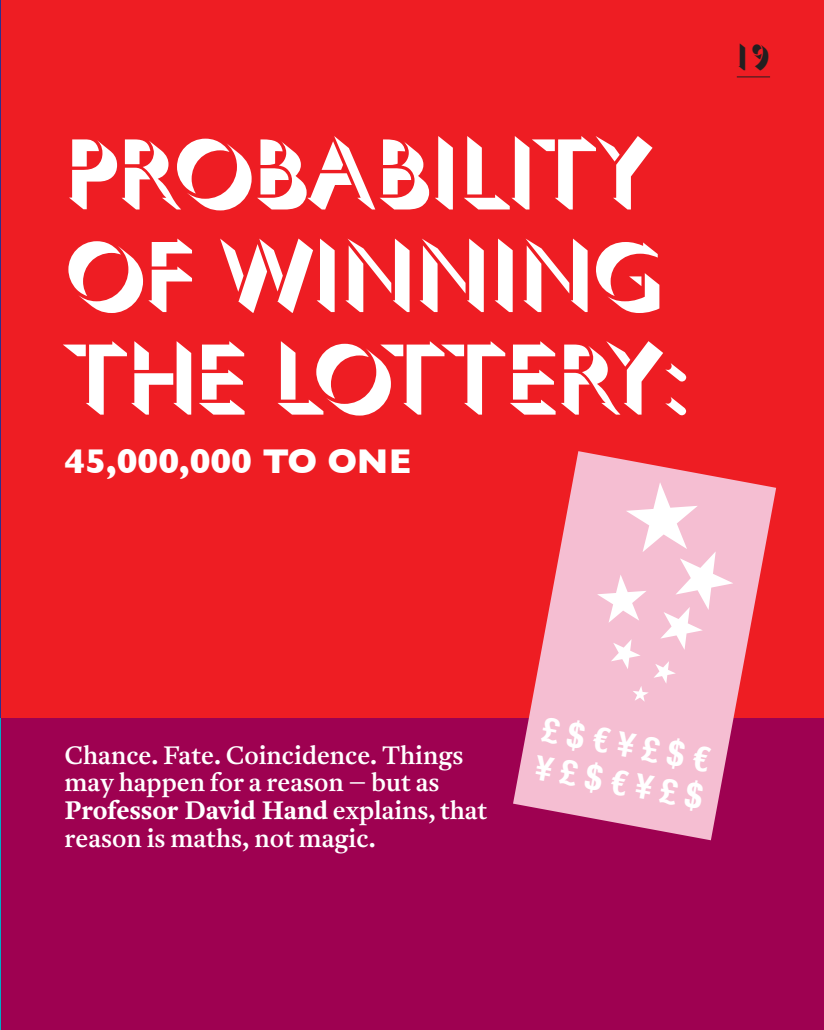
<style>
.page{position:relative;width:824px;height:1030px;background:#fff}
.page>*{position:absolute;margin:0;border:0;box-sizing:border-box;transform-origin:0 0}
.t1{font:300 97.5px/102.5px "Gill Sans Shadowed MT Std";letter-spacing:-.03em;color:#fff}
.t2{font:300 35.62px "Gill Sans Shadowed MT Std";color:#231f20}
.t3{font:700 condensed 35.25px/38.1px "Helvetica Neue";color:#fff}
.t4{font:700 35px "Gill Sans";color:#fff}
.t5{font:500 25px/27.5px "Antwerp";color:#fff}
.s1{font-weight:700}
</style>
<div class="page">
<div style="left:1px;top:0;width:823px;height:1029px;background:#ee1d23"></div>
<hr style="left:736px;top:76px;width:34px;height:1px;background:#231f20">
<div style="left:1px;top:718px;width:823px;height:311px;background:#9e0151"></div>
<hr style="left:0;top:0;width:1px;height:1029px;background:#2d2e8e">
<hr style="left:0;top:718px;width:1px;height:311px;background:#00abc5">
<svg style="left:513px;top:451px;width:263px;height:389px;fill:#f5bed2"></svg>
<svg style="left:597px;top:482px;width:136px;height:219px;background:#f6c8d8"></svg>
<h1 class="t1" style="left:64px;top:112px;width:624px">PROBABILITY<br>OF WINNING<br>THE LOTTERY:</h1>
<h3 class="t4" style="left:65px;top:433px;width:348px">45,000,000 TO ONE</h3>
<h2 class="t2" style="left:736px;top:32px;width:35px">19</h2>
<p class="t5" style="left:65px;top:741px;width:424px">Chance. Fate. Coincidence. Things may happen for a reason – but as<br><span class="s1">Professor David Hand</span> explains, that reason is maths, not magic.</p>
<h3 class="t3" style="left:547px;top:706px;width:171px;rotate:11deg">£ $ € ¥ £ $ € ¥ £ $ € ¥ £ $</h3>
</div>
